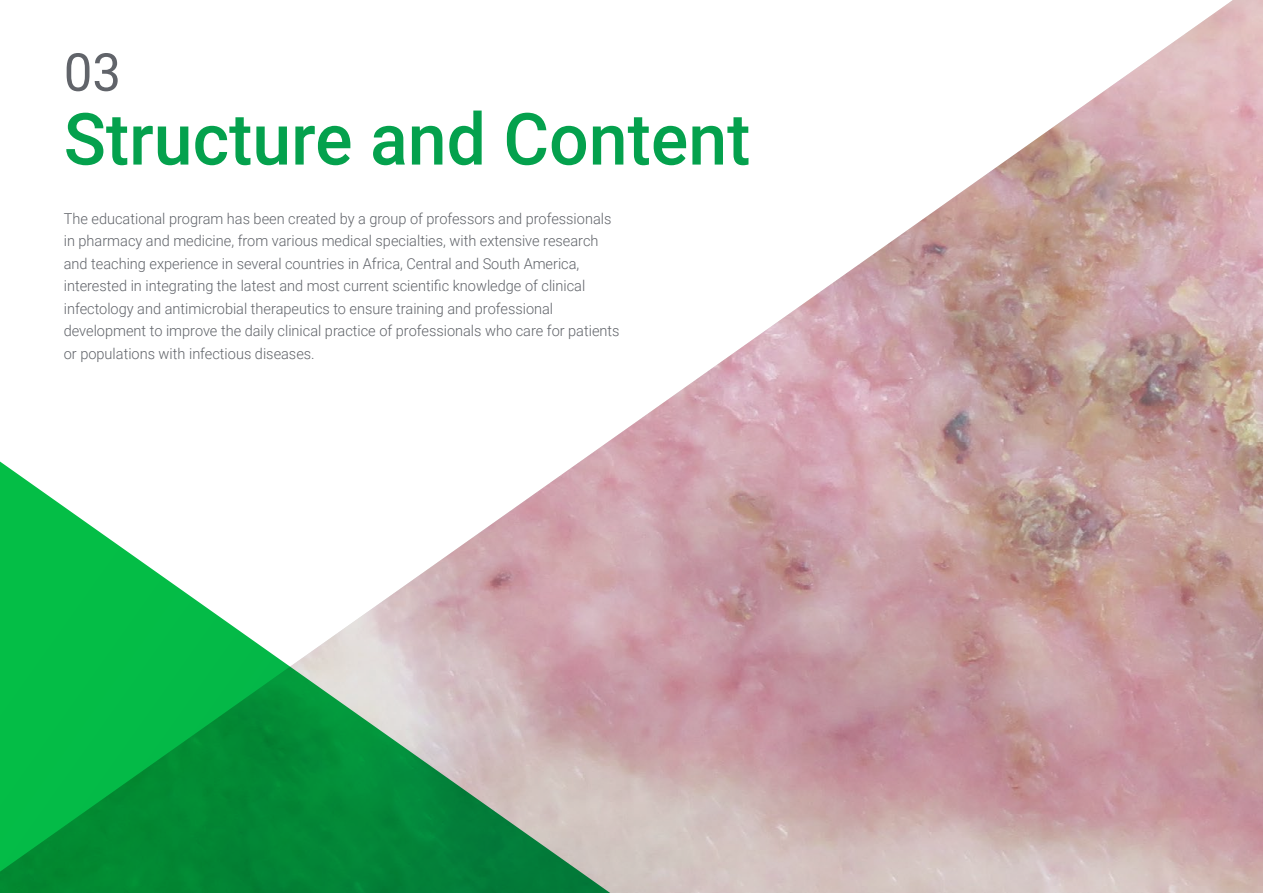
<style>
.page{position:relative;width:1263px;height:893px;background:#fff}
.page>*{position:absolute;margin:0;border:0;box-sizing:border-box;transform-origin:0 0}
.t1{font:500 72px "Roboto";color:#04a14d}
.t2{font:52.5px "Roboto";color:#61646a}
.t3{font:300 15px/22.5px "Roboto";color:#61646a}
</style>
<div class="page">
<img style="left:602px;top:0;width:661px;height:893px">
<svg style="left:0;top:446px;width:640px;height:447px"></svg>
<h2 class="t2" style="left:64px;top:35px;width:59px">03</h2>
<h1 class="t1" style="left:64px;top:89px;width:688px">Structure and Content</h1>
<p class="t3" style="left:64px;top:207px;width:557px">The educational program has been created by a group of professors and professionals in pharmacy and medicine, from various medical specialties, with extensive research and teaching experience in several countries in Africa, Central and South America, interested in integrating the latest and most current scientific knowledge of clinical infectology and antimicrobial therapeutics to ensure training and professional development to improve the daily clinical practice of professionals who care for patients or populations with infectious diseases.</p>
</div>
